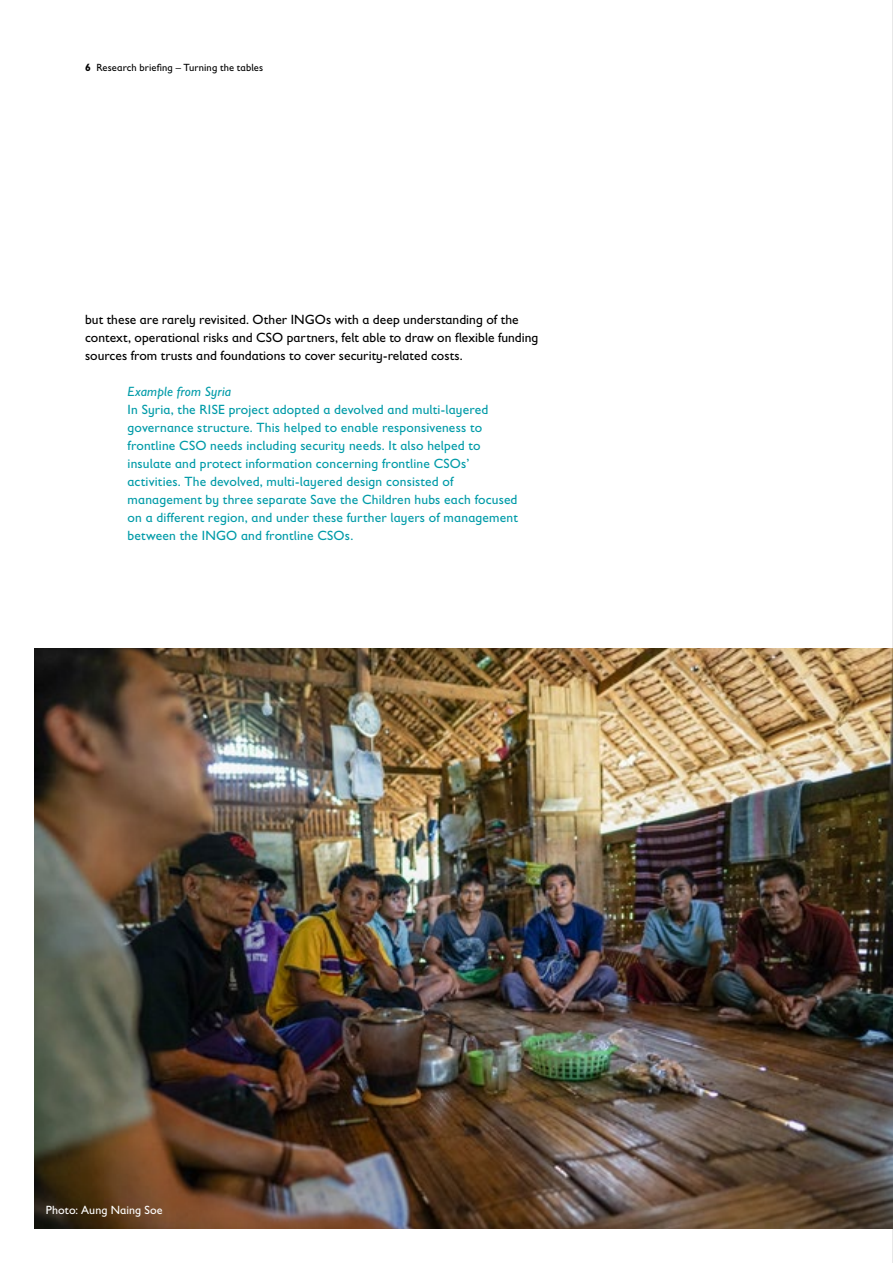
<style>
.page{position:relative;width:893px;height:1263px;background:#fff}
.page>*{position:absolute;margin:0;border:0;box-sizing:border-box;transform-origin:0 0}
.t1{font:13.5px/18px "Gill Sans Infant Std";letter-spacing:.01em;color:#009ba8}
.t2{font:13.5px/18px "Gill Sans Infant Std";letter-spacing:.005em;color:#000}
.t3{font:italic 13.5px "Gill Sans Infant Std";letter-spacing:.01em;color:#009ba8}
.t4{font:12px "Gill Sans Infant Std";letter-spacing:.005em;color:#fff}
.t5{font:10.5px "Gill Sans Infant Std";letter-spacing:.01em;color:#000}
.s1{font-weight:700}
</style>
<div class="page">
<hr style="left:892px;top:0;width:1px;height:1263px;background:#d3d3d2">
<img style="left:34px;top:648px;width:859px;height:581px">
<p class="t5" style="left:85px;top:61px;width:180px"><span class="s1">6</span> Research briefing – Turning the tables</p>
<p class="t2" style="left:85px;top:310px;width:455px">but these are rarely revisited. Other INGOs with a deep understanding of the context, operational risks and CSO partners, felt able to draw on flexible funding sources from trusts and foundations to cover security-related costs.</p>
<p class="t3" style="left:128px;top:384px;width:105px">Example from Syria</p>
<p class="t1" style="left:128px;top:400px;width:392px">In Syria, the RISE project adopted a devolved and multi-layered governance structure. This helped to enable responsiveness to frontline CSO needs including security needs. It also helped to insulate and protect information concerning frontline CSOs’ activities. The devolved, multi-layered design consisted of management by three separate Save the Children hubs each focused on a different region, and under these further layers of management between the INGO and frontline CSOs.</p>
<p class="t4" style="left:46px;top:1203px;width:118px">Photo: Aung Naing Soe</p>
</div>
